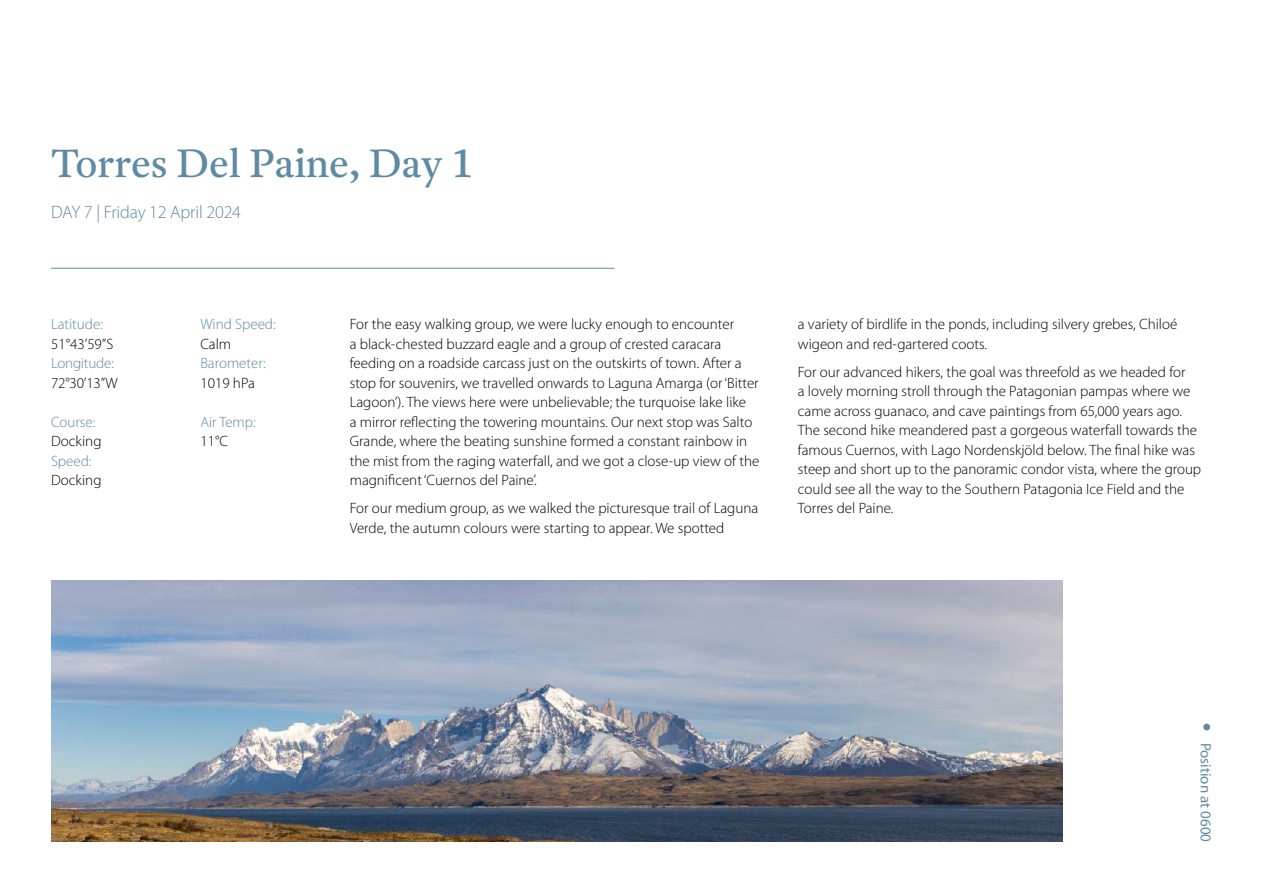
<style>
.page{position:relative;width:1263px;height:893px;background:#fff}
.page>*{position:absolute;margin:0;border:0;box-sizing:border-box;transform-origin:0 0}
.t1{font:39px "Antwerp";color:#5e8aa4}
.t2{font:300 18px "Myriad Pro";letter-spacing:-.01em;color:#5e8aa4}
.t3{font:300 15px/19.5px "Myriad Pro";color:#000}
.t4{font:300 15px "Myriad Pro";color:#5e8aa4}
.t5{font:15px "Myriad Pro";color:#5e8aa4}
</style>
<div class="page">
<hr style="left:51px;top:268px;width:563px;height:1px;background:#5e8aa4">
<div style="left:1203px;top:724px;width:7px;height:6px;background:#5e8aa4;border-radius:50%"></div>
<img style="left:51px;top:580px;width:1011px;height:262px">
<h1 class="t1" style="left:51px;top:137px;width:424px">Torres Del Paine, Day 1</h1>
<p class="t2" style="left:51px;top:202px;width:192px">DAY 7 | Friday 12 April 2024</p>
<p class="t4" style="left:51px;top:316px;width:53px">Latitude:</p>
<p class="t3" style="left:51px;top:334px;width:64px">51°43’59”S</p>
<p class="t4" style="left:51px;top:355px;width:64px">Longitude:</p>
<p class="t3" style="left:51px;top:373px;width:68px">72°30’13”W</p>
<p class="t4" style="left:51px;top:413px;width:46px">Course:</p>
<p class="t3" style="left:51px;top:432px;width:52px">Docking</p>
<p class="t4" style="left:51px;top:452px;width:42px">Speed:</p>
<p class="t3" style="left:51px;top:471px;width:52px">Docking</p>
<p class="t4" style="left:200px;top:316px;width:77px">Wind Speed:</p>
<p class="t3" style="left:200px;top:334px;width:32px">Calm</p>
<p class="t4" style="left:200px;top:355px;width:67px">Barometer:</p>
<p class="t3" style="left:200px;top:373px;width:56px">1019 hPa</p>
<p class="t4" style="left:200px;top:413px;width:57px">Air Temp:</p>
<p class="t3" style="left:200px;top:432px;width:29px">11°C</p>
<p class="t3" style="left:350px;top:315px;width:411px">For the easy walking group, we were lucky enough to encounter<br>a black-chested buzzard eagle and a group of crested caracara feeding on a roadside carcass just on the outskirts of town. After a stop for souvenirs, we travelled onwards to Laguna Amarga (or ‘Bitter Lagoon’). The views here were unbelievable; the turquoise lake like<br>a mirror reflecting the towering mountains. Our next stop was Salto Grande, where the beating sunshine formed a constant rainbow in the mist from the raging waterfall, and we got a close-up view of the magnificent ‘Cuernos del Paine’.</p>
<p class="t3" style="left:350px;top:499px;width:410px">For our medium group, as we walked the picturesque trail of Laguna<br>Verde, the autumn colours were starting to appear. We spotted</p>
<p class="t3" style="left:798px;top:315px;width:381px">a variety of birdlife in the ponds, including silvery grebes, Chiloé wigeon and red-gartered coots.</p>
<p class="t3" style="left:798px;top:362px;width:405px">For our advanced hikers, the goal was threefold as we headed for<br>a lovely morning stroll through the Patagonian pampas where we came across guanaco, and cave paintings from 65,000 years ago.<br>The second hike meandered past a gorgeous waterfall towards the famous Cuernos, with Lago Nordenskjöld below. The final hike was steep and short up to the panoramic condor vista, where the group could see all the way to the Southern Patagonia Ice Field and the Torres del Paine.</p>
<p class="t5" style="left:1215px;top:742px;width:101px;rotate:90deg">Position at 0600</p>
</div>
